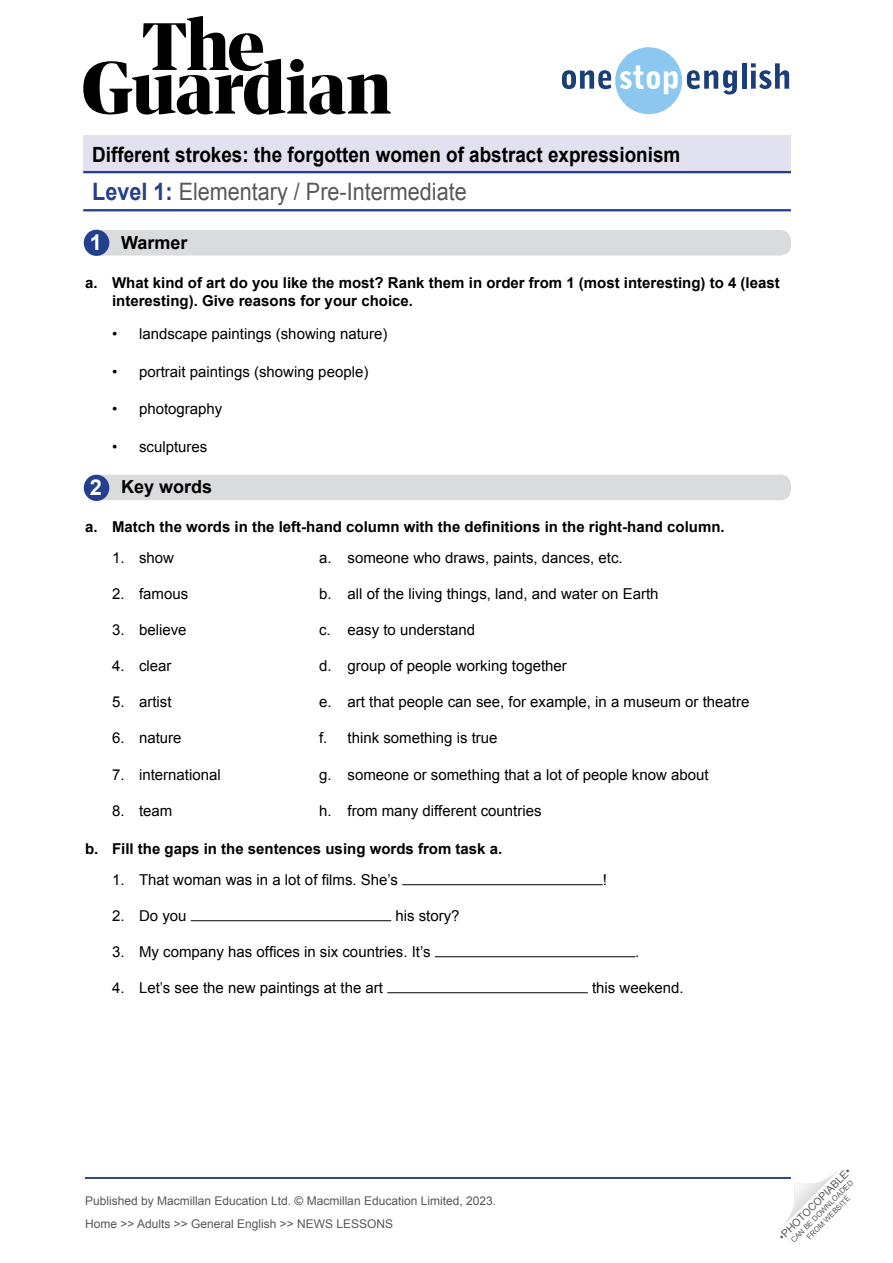
<style>
.page{position:relative;width:893px;height:1263px;background:#fff}
.page>*{position:absolute;margin:0;border:0;box-sizing:border-box;transform-origin:0 0}
.t1{font:24px "Arial";color:#58585a;scale:.9 1}
.WS__Exercise_title{font:700 21.9px "Arial";color:#fff}
.t2{font:700 21px "Arial";color:#000;scale:.9 1}
.WS__Exercise_title-2{font:700 18px "Arial";color:#000}
.t3{font:15px "Arial";color:#000}
.t4{font:700 15px/18px "Arial";color:#000}
.t5{font:12px/23px "Arial";color:#575756}
.t6{font:10.5px "Arial";color:#575756}
.t7{font:7.5px/9px "Arial";color:#575756;text-align:center}
.s1{font-weight:700;color:#23408f}
</style>
<div class="page">
<svg style="left:783px;top:1171px;width:55px;height:55px"></svg>
<svg style="left:83px;top:16px;width:308px;height:99px"></svg>
<svg style="left:562px;top:47px;width:175px;height:67px"></svg>
<hr style="left:742px;top:63px;width:4px;height:26px;background:#1a3e78">
<svg style="left:751px;top:63px;width:38px;height:26px"></svg>
<div style="left:83px;top:136px;width:708px;height:37px;background:#e1e1ef"></div>
<hr style="left:83px;top:171px;width:708px;height:2px;background:#23408f">
<hr style="left:83px;top:209px;width:708px;height:2px;background:#23408f">
<hr style="left:85px;top:1177px;width:706px;height:2px;background:#23408f">
<div style="left:85px;top:230px;width:706px;height:26px;background:#dadbdc;border-radius:10px"></div>
<div style="left:84px;top:230px;width:25px;height:26px;background:#23408f;border-radius:50%"></div>
<div style="left:85px;top:475px;width:706px;height:25px;background:#dadbdc;border-radius:10px"></div>
<div style="left:84px;top:475px;width:25px;height:26px;background:#23408f;border-radius:50%"></div>
<hr style="left:402px;top:884px;width:201px;height:1px;background:#000">
<hr style="left:191px;top:920px;width:200px;height:1px;background:#000">
<hr style="left:435px;top:956px;width:200px;height:1px;background:#000">
<hr style="left:387px;top:992px;width:201px;height:1px;background:#000">
<h3 class="t2" style="left:92px;top:141px;width:655px">Different strokes: the forgotten women of abstract expressionism</h3>
<h1 class="t1" style="left:92px;top:176px;width:418px"><span class="s1">Level 1:</span> Elementary / Pre-Intermediate</h1>
<p class="WS__Exercise_title" style="left:90px;top:228px;width:14px">1</p>
<p class="WS__Exercise_title-2" style="left:121px;top:231px;width:68px">Warmer</p>
<p class="t4" style="left:112px;top:274px;width:669px;text-indent:-27px">a. What kind of art do you like the most? Rank them in order from 1 (most interesting) to 4 (least interesting). Give reasons for your choice.</p>
<p class="t3" style="left:112px;top:324px;width:277px">• landscape paintings (showing nature)</p>
<p class="t3" style="left:112px;top:361px;width:258px">• portrait paintings (showing people)</p>
<p class="t3" style="left:112px;top:399px;width:112px">• photography</p>
<p class="t3" style="left:112px;top:436px;width:97px">• sculptures</p>
<p class="WS__Exercise_title-2" style="left:121px;top:475px;width:93px">Key words</p>
<p class="t4" style="left:85px;top:518px;width:641px">a. Match the words in the left-hand column with the definitions in the right-hand column.</p>
<p class="t3" style="left:112px;top:548px;width:64px">1. show</p>
<p class="t3" style="left:319px;top:548px;width:305px">a. someone who draws, paints, dances, etc.</p>
<p class="t3" style="left:112px;top:584px;width:78px">2. famous</p>
<p class="t3" style="left:319px;top:584px;width:341px">b. all of the living things, land, and water on Earth</p>
<p class="t3" style="left:112px;top:620px;width:76px">3. believe</p>
<p class="t3" style="left:319px;top:620px;width:158px">c. easy to understand</p>
<p class="t3" style="left:112px;top:656px;width:61px">4. clear</p>
<p class="t3" style="left:319px;top:656px;width:249px">d. group of people working together</p>
<p class="t3" style="left:112px;top:692px;width:61px">5. artist</p>
<p class="t3" style="left:319px;top:692px;width:432px">e. art that people can see, for example, in a museum or theatre</p>
<p class="t3" style="left:112px;top:728px;width:71px">6. nature</p>
<p class="t3" style="left:319px;top:728px;width:180px">f. think something is true</p>
<p class="t3" style="left:112px;top:764px;width:110px">7. international</p>
<p class="t3" style="left:319px;top:764px;width:391px">g. someone or something that a lot of people know about</p>
<p class="t3" style="left:112px;top:800px;width:62px">8. team</p>
<p class="t3" style="left:319px;top:800px;width:224px">h. from many different countries</p>
<p class="t4" style="left:85px;top:840px;width:419px">b. Fill the gaps in the sentences using words from task a.</p>
<p class="t3" style="left:112px;top:870px;width:287px">1. That woman was in a lot of films. She’s</p>
<p class="t3" style="left:603px;top:870px;width:6px">!</p>
<p class="t3" style="left:112px;top:906px;width:76px">2. Do you</p>
<p class="t3" style="left:395px;top:906px;width:66px">his story?</p>
<p class="t3" style="left:112px;top:942px;width:320px">3. My company has offices in six countries. It’s</p>
<p class="t3" style="left:635px;top:942px;width:6px">.</p>
<p class="t3" style="left:112px;top:978px;width:273px">4. Let’s see the new paintings at the art</p>
<p class="t3" style="left:592px;top:978px;width:93px">this weekend.</p>
<p class="WS__Exercise_title" style="left:90px;top:473px;width:14px">2</p>
<p class="t5" style="left:85px;top:1189px;width:413px">Published by Macmillan Education Ltd. © Macmillan Education Limited, 2023.<br>Home &gt;&gt; Adults &gt;&gt; General English &gt;&gt; NEWS LESSONS</p>
<p class="t6" style="left:776px;top:1233px;width:99px;rotate:-45deg">•PHOTOCOPIABLE•</p>
<p class="t7" style="left:789px;top:1238px;width:86px;rotate:-45deg">CAN BE DOWNLOADED<br>FROM WEBSITE</p>
</div>
